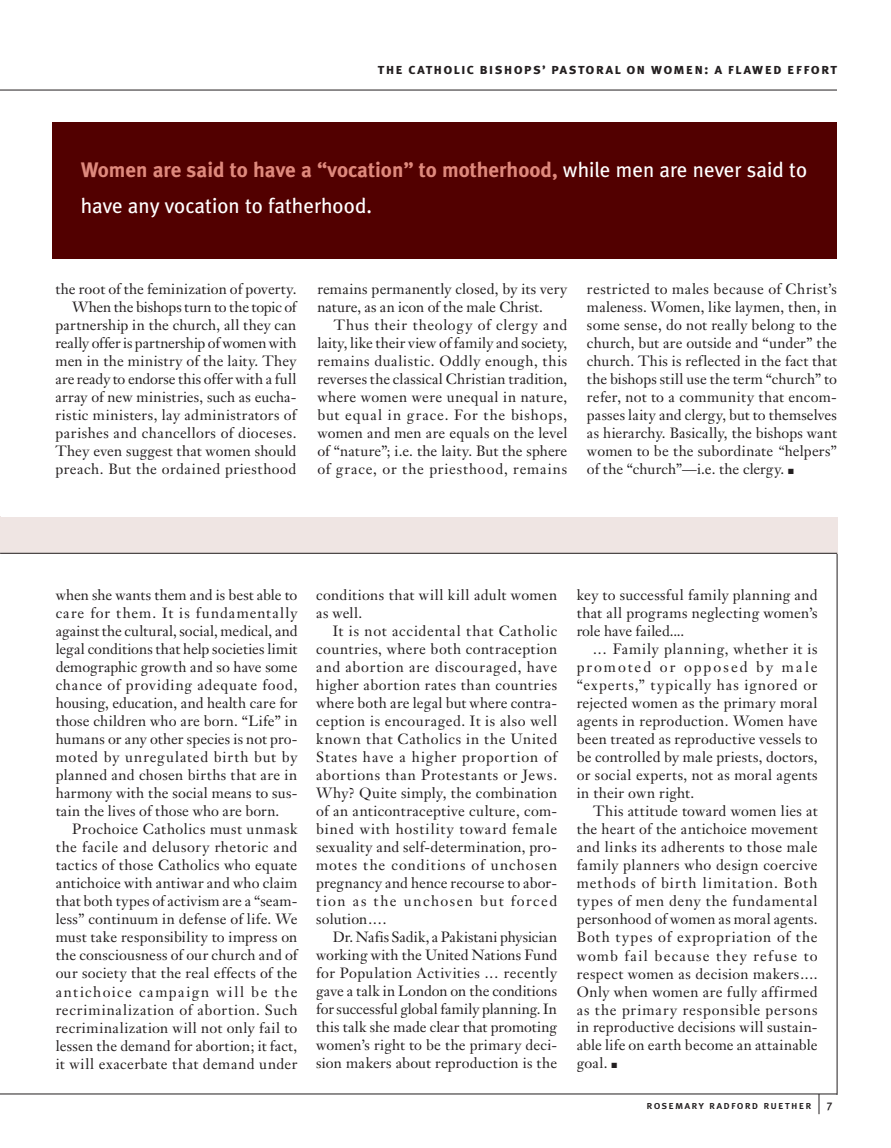
<style>
.page{position:relative;width:891px;height:1148px;background:#fff}
.page>*{position:absolute;margin:0;border:0;box-sizing:border-box;transform-origin:0 0}
.Feature_pull_quote{font:21px/36px "Meta Plus";color:#fff}
.slug_jump{font:15px "Meta Plus Bold Caps";letter-spacing:.075em;color:#231f20}
._3_body{font:14.7px/18px "P5 D Janson Oldstlye";letter-spacing:.02em;color:#231f20;text-align:justify}
._3_body-2{font:14.7px "P5 D Janson Oldstlye";color:#231f20}
.t1{font:11.25px "Meta Plus Medium Caps";letter-spacing:.1em;color:#231f20}
.s1{font-weight:700;color:#df897d}
.s2{font-family:"P5 D Janson Italic Oldstyle"}
</style>
<div class="page">
<svg style="left:819px;top:1094px;width:1px;height:20px"></svg>
<hr style="left:0;top:1093px;width:837px;height:1px;background:#231f20">
<hr style="left:0;top:90px;width:837px;height:1px;background:#231f20">
<div style="left:0;top:517px;width:837px;height:36px;background:#efe5e3"></div>
<hr style="left:837px;top:553px;width:1px;height:541px;background:#231f20">
<div style="left:52px;top:122px;width:785px;height:137px;background:#520000"></div>
<hr style="left:0;top:553px;width:837px;height:1px;background:#231f20">
<p class="slug_jump" style="left:378px;top:60px;width:461px">the catholic bishops<sub>’</sub> pastoral on women: a flawed effort</p>
<p class="Feature_pull_quote" style="left:81px;top:152px;width:728px"><span class="s1">Women are said to have a “vocation” to motherhood,</span> while men are never said to have any vocation to fatherhood.</p>
<p class="_3_body-2" style="left:56px;top:280px;width:243px">the root of the feminization of poverty.</p>
<p class="_3_body" style="left:56px;top:298px;width:243px;text-indent:16px">When the bishops turn to the topic of partnership in the church, all they can really offer is partnership of women with men in the ministry of the laity. They are ready to endorse this offer with a full array of new ministries, such as eucha&shy;ristic ministers, lay administrators of parishes and chancellors of dioceses.<br>They even suggest that women should preach. But the ordained priesthood</p>
<p class="_3_body" style="left:317px;top:280px;width:251px">remains permanently closed, by its very nature, as an icon of the male Christ.</p>
<p class="_3_body" style="left:317px;top:316px;width:252px;text-indent:16px">Thus their theology of clergy and laity, like their view of family and society, remains dualistic. Oddly enough, this reverses the classical Christian tradition, where women were unequal in nature, but equal in grace. For the bishops, women and men are equals on the level of “nature”; i.e. the laity. But the sphere of grace, or the priesthood, remains</p>
<p class="_3_body" style="left:587px;top:280px;width:252px">restricted to males because of Christ’s maleness. Women, like laymen, then, in some sense, do not really belong to the church, but are outside and “under” the church. This is reflected in the fact that the bishops still use the term “church” to refer, not to a community that encom&shy;passes laity and clergy, but to themselves as hierarchy. Basically, the bishops want women to be the subordinate <span class="s2">“</span>helpers” of the “church”—i.e. the clergy. ■</p>
<p class="_3_body" style="left:56px;top:586px;width:243px">when she wants them and is best able to care for them. It is fundamentally against the cultural, social, medical, and legal conditions that help societies limit demographic growth and so have some chance of providing adequate food, housing, education, and health care for those children who are born. “Life” in humans or any other species is not pro&shy;moted by unregulated birth but by planned and chosen births that are in harmony with the social means to sus&shy;tain the lives of those who are born.</p>
<p class="_3_body" style="left:56px;top:820px;width:243px;text-indent:16px">Prochoice Catholics must unmask the facile and delusory rhetoric and tactics of those Catholics who equate antichoice with antiwar and who claim that both types of activism are a “seam&shy;less” continuum in defense of life. We must take responsibility to impress on the consciousness of our church and of our society that the real effects of the antichoice campaign will be the recriminalization of abortion. Such recriminalization will not only fail to lessen the demand for abortion; it fact, it will exacerbate that demand under</p>
<p class="_3_body" style="left:316px;top:586px;width:242px">conditions that will kill adult women as well.</p>
<p class="_3_body" style="left:316px;top:622px;width:243px;text-indent:16px">It is not accidental that Catholic countries, where both contraception and abortion are discouraged, have higher abortion rates than countries where both are legal but where contra&shy;ception is encouraged. It is also well known that Catholics in the United States have a higher proportion of abortions than Protestants or Jews.<br>Why? Quite simply, the combination of an anticontraceptive culture, com&shy;bined with hostility toward female sexuality and self-determination, pro&shy;motes the conditions of unchosen pregnancy and hence recourse to abor&shy;tion as the unchosen but forced solution.…</p>
<p class="_3_body" style="left:316px;top:928px;width:243px;text-indent:16px">Dr. Nafis Sadik, a Pakistani physician working with the United Nations Fund for Population Activities ... recently gave a talk in London on the conditions for successful global family planning. In this talk she made clear that promoting women’s right to be the primary deci&shy;sion makers about reproduction is the</p>
<p class="_3_body" style="left:577px;top:586px;width:243px">key to successful family planning and that all programs neglecting women’s role have failed....</p>
<p class="_3_body" style="left:577px;top:640px;width:243px;text-indent:16px">... Family planning, whether it is promoted or opposed by male “experts,” typically has ignored or rejected women as the primary moral agents in reproduction. Women have been treated as reproductive vessels to be controlled by male priests, doctors, or social experts, not as moral agents in their own right.</p>
<p class="_3_body" style="left:577px;top:802px;width:243px;text-indent:17px">This attitude toward women lies at the heart of the antichoice movement and links its adherents to those male family planners who design coercive methods of birth limitation. Both types of men deny the fundamental personhood of women as moral agents.<br>Both types of expropriation of the womb fail because they refuse to respect women as decision makers....<br>Only when women are fully affirmed as the primary responsible persons in reproductive decisions will sustain&shy;able life on earth become an attainable goal. ■</p>
<p class="t1" style="left:647px;top:1098px;width:166px">rosemary radford ruether</p>
<p class="t1" style="left:826px;top:1099px;width:8px">7</p>
</div>
